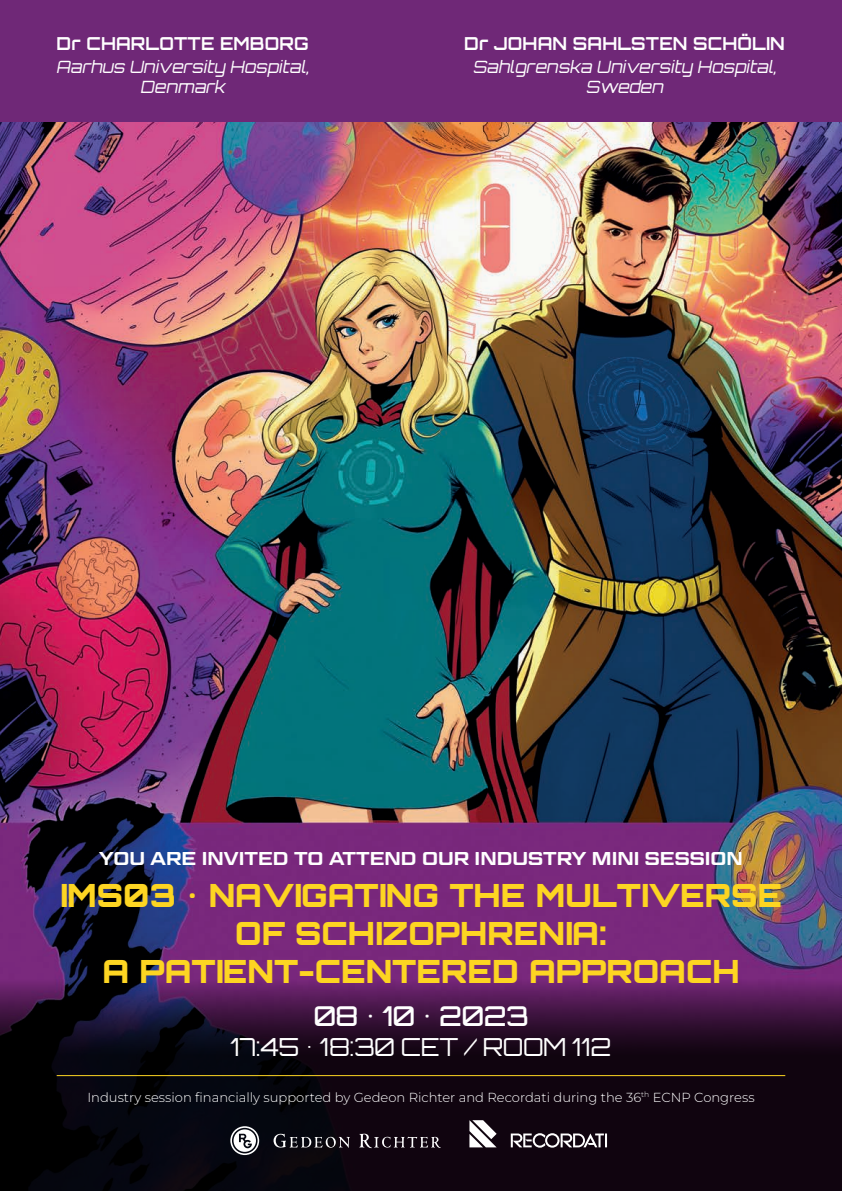
<style>
.page{position:relative;width:842px;height:1191px;background:#fff}
.page>*{position:absolute;margin:0;border:0;box-sizing:border-box;transform-origin:0 0}
.t1{font:900 32px/38px "Orbitron";color:#fdd522;text-align:center}
.t2{font:500 27.4px "Orbitron";letter-spacing:-.02em;color:#fff}
.t3{font:300 25px "Orbitron";letter-spacing:-.02em;color:#fff}
.t4{font:600 18.6px "Geom Graphic";color:#fff}
.t5{font:700 17.8px "Orbitron";letter-spacing:.01em;color:#fff}
.t6{font:italic 300 17px/20.4px "Orbitron";color:#fff;text-align:center}
.t7{font:300 13.2px "Montserrat";color:#fff}
</style>
<div class="page">
<img style="left:0;top:121px;width:842px;height:857px">
<svg style="left:0;top:978px;width:842px;height:86px;background:#311136"></svg>
<div style="left:0;top:1064px;width:842px;height:127px;background:linear-gradient(to right,#03050a,#150511)"></div>
<svg style="left:274px;top:1133px;width:76px;height:14px"></svg>
<svg style="left:359px;top:1133px;width:82px;height:15px"></svg>
<svg style="left:230px;top:1126px;width:29px;height:29px"></svg>
<svg style="left:511px;top:1133px;width:96px;height:14px"></svg>
<svg style="left:469px;top:1120px;width:28px;height:27px"></svg>
<div style="left:0;top:0;width:842px;height:121px;background:#6f2877"></div>
<hr style="left:57px;top:1075px;width:728px;height:1px;background:#fdd522">
<h3 class="t5" style="left:57px;top:32px;width:253px">Dr CHARLOTTE EMBORG</h3>
<p class="t6" style="left:56px;top:56px;width:258px">Aarhus University Hospital,<br>Denmark</p>
<h3 class="t5" style="left:464px;top:32px;width:322px">Dr JOHAN SAHLSTEN SCHÖLIN</h3>
<p class="t6" style="left:473px;top:56px;width:309px">Sahlgrenska University Hospital,<br>Sweden</p>
<h3 class="t4" style="left:99px;top:847px;width:645px">YOU ARE INVITED TO ATTEND OUR INDUSTRY MINI SESSION</h3>
<h1 class="t1" style="left:60px;top:876px;width:723px">IMS03 • NAVIGATING THE MULTIVERSE<br>OF SCHIZOPHRENIA:<br>A PATIENT-CENTERED APPROACH</h1>
<h2 class="t2" style="left:313px;top:999px;width:217px">08 • 10 • 2023</h2>
<h3 class="t3" style="left:231px;top:1030px;width:382px">17:45 • 18:30 CET / ROOM 112</h3>
<p class="t7" style="left:87px;top:1088px;width:669px">Industry session financially supported by Gedeon Richter and Recordati during the 36<sup>th</sup> ECNP Congress</p>
</div>
